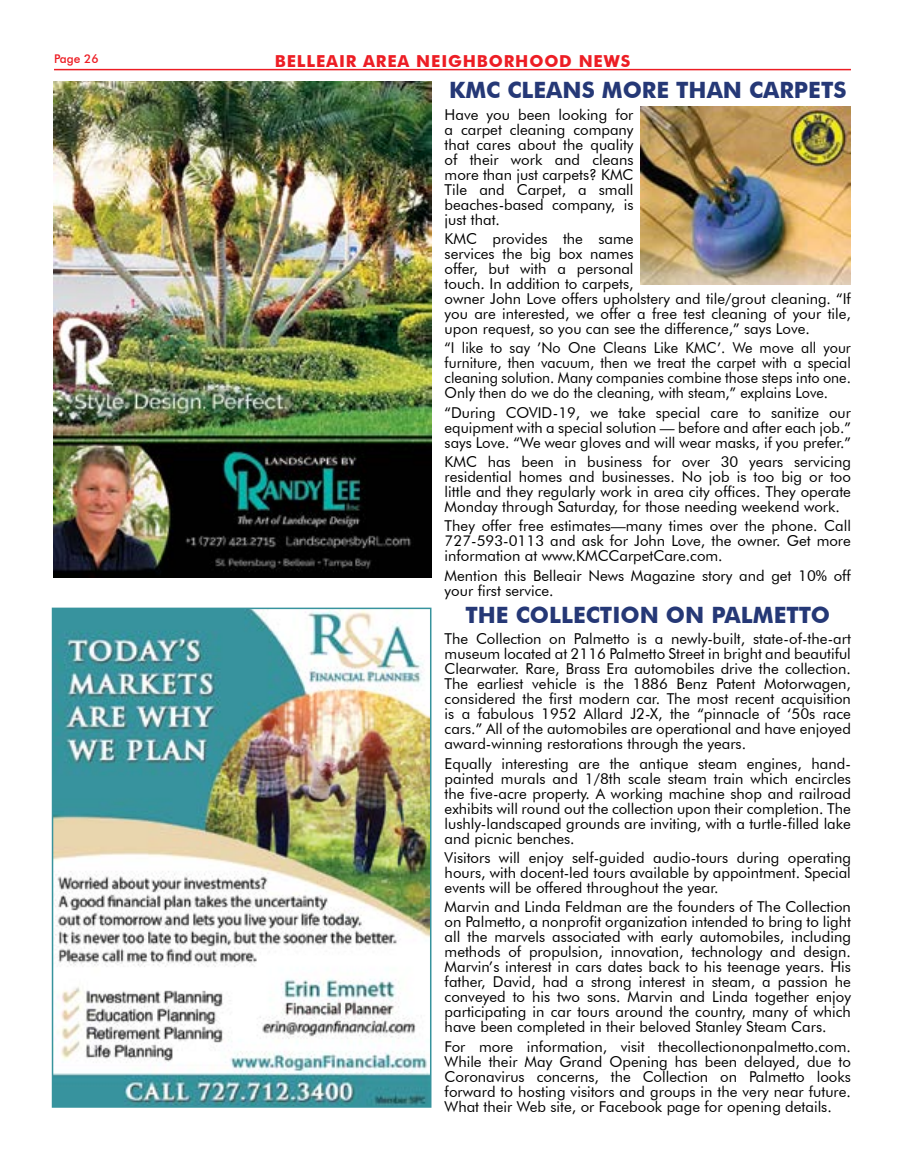
<style>
.page{position:relative;width:905px;height:1161px;background:#fff}
.page>*{position:absolute;margin:0;border:0;box-sizing:border-box;transform-origin:0 0}
.t1{font:700 22.5px "Futura BT";color:#253876}
.t2{font:700 16.5px "Futura BT";letter-spacing:.05em;color:#ed1d24}
.t3{font:15px/15px "Futura BT";color:#000;text-align:justify}
.t4{font:15px/15px "Futura BT";color:#000;text-align:justify;scale:.96 1}
.t5{font:500 12px "Futura BT";color:#ed1d24}
</style>
<div class="page">
<hr style="left:54px;top:69px;width:796px;height:1px;background:#ed1d24">
<img style="left:53px;top:81px;width:378px;height:496px">
<img style="left:55px;top:611px;width:373px;height:494px">
<div style="left:52px;top:608px;width:379px;height:500px;border:2px solid #37939d"></div>
<img style="left:640px;top:106px;width:210px;height:179px">
<p class="t5" style="left:54px;top:52px;width:46px">Page 26</p>
<p class="t2" style="left:275px;top:51px;width:357px">BELLEAIR AREA NEIGHBORHOOD NEWS</p>
<h1 class="t1" style="left:449px;top:76px;width:399px">KMC CLEANS MORE THAN CARPETS</h1>
<p class="t3" style="left:444px;top:107px;width:190px">Have you been looking for a carpet cleaning company that cares about the quality of their work and cleans more than just carpets? KMC Tile and Carpet, a small beaches-based company, is just that.</p>
<p class="t3" style="left:444px;top:231px;width:408px;text-align:left">KMC provides the same<br>services the big box names<br>offer, but with a personal<br>touch. In addition to carpets,<br>owner John Love offers upholstery and tile/grout cleaning. “If you are interested, we offer a free test cleaning of your tile, upon request, so you can see the difference,” says Love.</p>
<p class="t4" style="left:444px;top:341px;width:425px">“I like to say ’No One Cleans Like KMC’. We move all your furniture, then vacuum, then we treat the carpet with a special cleaning solution. Many companies combine those steps into one.<br>Only then do we do the cleaning, with steam,” explains Love.</p>
<p class="t3" style="left:444px;top:405px;width:408px">“During COVID-19, we take special care to sanitize our equipment with a special solution — before and after each job.” says Love. “We wear gloves and will wear masks, if you prefer.”</p>
<p class="t3" style="left:444px;top:454px;width:408px">KMC has been in business for over 30 years servicing residential homes and businesses. No job is too big or too little and they regularly work in area city offices. They operate Monday through Saturday, for those needing weekend work.</p>
<p class="t3" style="left:444px;top:518px;width:408px">They offer free estimates—many times over the phone. Call 727-593-0113 and ask for John Love, the owner. Get more information at www.KMCCarpetCare.com.</p>
<p class="t3" style="left:444px;top:568px;width:408px">Mention this Belleair News Magazine story and get 10% off your first service.</p>
<h1 class="t1" style="left:465px;top:601px;width:366px">THE COLLECTION ON PALMETTO</h1>
<p class="t3" style="left:444px;top:631px;width:408px">The Collection on Palmetto is a newly-built, state-of-the-art museum located at 2116 Palmetto Street in bright and beautiful Clearwater. Rare, Brass Era automobiles drive the collection.<br>The earliest vehicle is the 1886 Benz Patent Motorwagen, considered the first modern car. The most recent acquisition is a fabulous 1952 Allard J2-X, the “pinnacle of ‘50s race cars.” All of the automobiles are operational and have enjoyed award-winning restorations through the years.</p>
<p class="t3" style="left:444px;top:756px;width:408px">Equally interesting are the antique steam engines, hand&shy;painted murals and 1/8th scale steam train which encircles the five-acre property. A working machine shop and railroad exhibits will round out the collection upon their completion. The lushly-landscaped grounds are inviting, with a turtle-filled lake and picnic benches.</p>
<p class="t3" style="left:444px;top:850px;width:408px">Visitors will enjoy self-guided audio-tours during operating hours, with docent-led tours available by appointment. Special events will be offered throughout the year.</p>
<p class="t3" style="left:444px;top:899px;width:408px">Marvin and Linda Feldman are the founders of The Collection on Palmetto, a nonprofit organization intended to bring to light all the marvels associated with early automobiles, including methods of propulsion, innovation, technology and design.<br>Marvin’s interest in cars dates back to his teenage years. His father, David, had a strong interest in steam, a passion he conveyed to his two sons. Marvin and Linda together enjoy participating in car tours around the country, many of which have been completed in their beloved Stanley Steam Cars.</p>
<p class="t3" style="left:444px;top:1039px;width:408px">For more information, visit thecollectiononpalmetto.com.<br>While their May Grand Opening has been delayed, due to Coronavirus concerns, the Collection on Palmetto looks forward to hosting visitors and groups in the very near future.<br>What their Web site, or Facebook page for opening details.</p>
</div>
